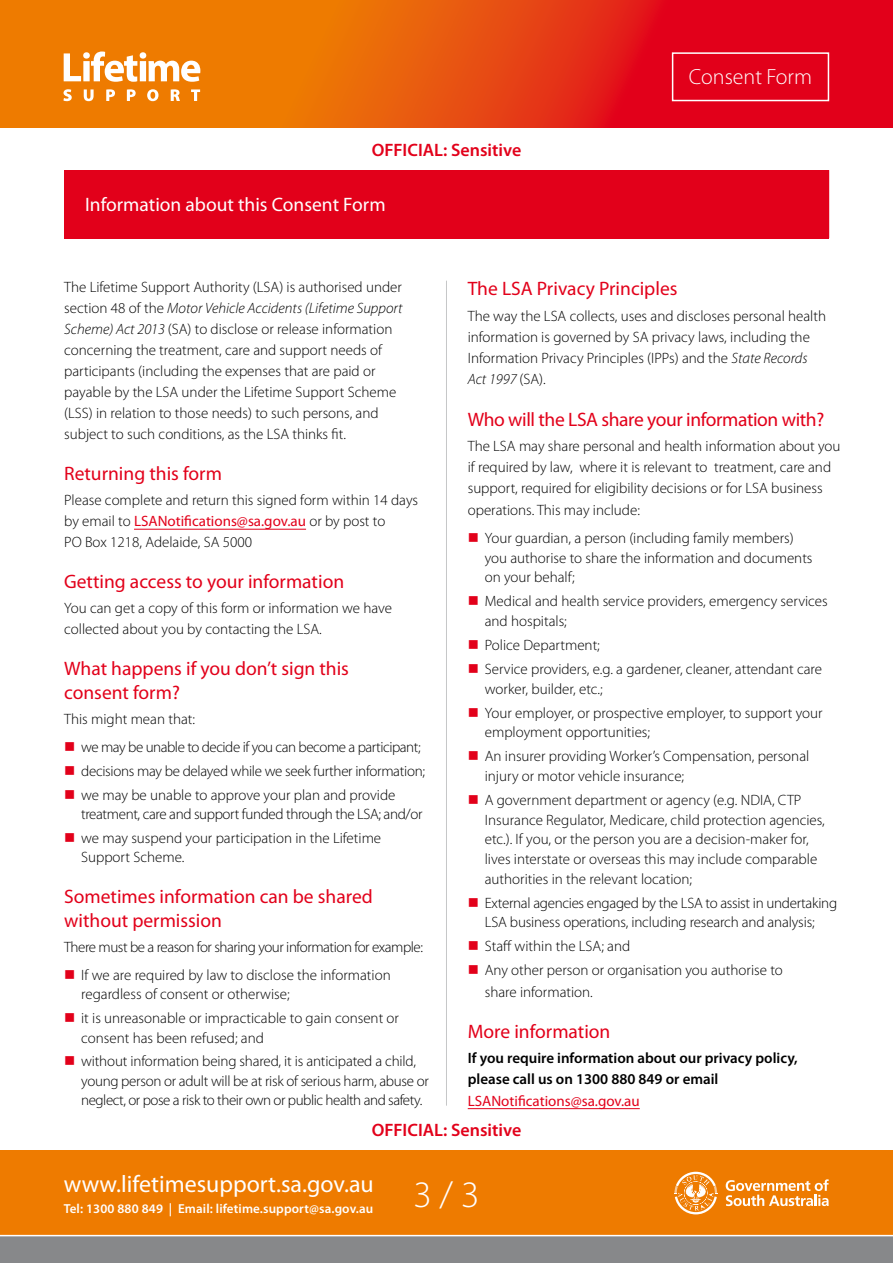
<style>
.page{position:relative;width:893px;height:1263px;background:#fff}
.page>*{position:absolute;margin:0;border:0;box-sizing:border-box;transform-origin:0 0}
.t1{font:300 37.5px "Myriad Pro";color:#fff}
.t2{font:24px "Myriad Pro";color:#fff}
.t3{font:300 21.9px "Myriad Pro";color:#fff}
.t4{font:19.5px/23.2px "Myriad Pro";color:#e2001a}
.t5{font:19.5px "Myriad Pro";letter-spacing:-.02em;color:#e2001a}
.t6{font:19.5px "Myriad Pro";color:#fff}
.t7{font:600 18px "Myriad Pro";color:#e2001a}
.t8{font:300 15px/21px "Myriad Pro";color:#000}
.t9{font:300 15px/23.7px "Myriad Pro";letter-spacing:-.02em;color:#000}
.t10{font:300 15px/28px "Myriad Pro";letter-spacing:-.03em;color:#000}
.t11{font:300 15px/23.7px "Myriad Pro";letter-spacing:-.025em;color:#000}
.t12{font:600 15px/21.1px "Myriad Pro";color:#000}
.t13{font:15px "Myriad Pro";color:#e2001a}
.t14{font:600 13.05px "Myriad Pro";letter-spacing:.01em;color:#fff}
.s1{font-style:italic}
.s2{font-weight:400;color:#e2001a}
</style>
<div class="page">
<div style="left:0;top:1150px;width:893px;height:85px;background:#ee7b00"></div>
<div style="left:0;top:1236px;width:893px;height:27px;background:#87888a"></div>
<svg style="left:726px;top:1179px;width:103px;height:27px"></svg>
<svg style="left:674px;top:1172px;width:43px;height:42px"></svg>
<svg style="left:0;top:0;width:893px;height:128px;background:#e7440e"></svg>
<svg style="left:64px;top:51px;width:136px;height:31px"></svg>
<svg style="left:63px;top:89px;width:137px;height:12px"></svg>
<div style="left:672px;top:52px;width:157px;height:49px;border:2px solid #fff"></div>
<hr style="left:134px;top:529px;width:172px;height:1px;background:#e2001a">
<hr style="left:468px;top:1108px;width:172px;height:1px;background:#e2001a">
<hr style="left:446px;top:281px;width:1px;height:825px;background:#c6c7c8">
<div style="left:64px;top:170px;width:764px;height:68px;background:#e2001a"></div>
<hr style="left:828px;top:170px;width:1px;height:68px;background:#e2001a">
<p class="t7" style="left:372px;top:140px;width:151px">OFFICIAL: Sensitive</p>
<h3 class="t6" style="left:85px;top:194px;width:302px">Information about this Consent Form</h3>
<h3 class="t3" style="left:689px;top:64px;width:125px">Consent Form</h3>
<p class="t8" style="left:64px;top:277px;width:340px">The Lifetime Support Authority (LSA) is authorised under section 48 of the <span class="s1">Motor Vehicle Accidents (Lifetime Support Scheme) Act 2013</span> (SA) to disclose or release information concerning the treatment, care and support needs of participants (including the expenses that are paid or payable by the LSA under the Lifetime Support Scheme (LSS) in relation to those needs) to such persons, and subject to such conditions, as the LSA thinks fit.</p>
<h3 class="t4" style="left:64px;top:462px;width:159px">Returning this form</h3>
<p class="t8" style="left:64px;top:490px;width:356px">Please complete and return this signed form within 14 days by email to <span class="s2">LSANotifications@sa.gov.au</span> or by post to<br>PO Box 1218, Adelaide, SA 5000</p>
<h3 class="t4" style="left:64px;top:570px;width:282px">Getting access to your information</h3>
<p class="t8" style="left:64px;top:598px;width:329px">You can get a copy of this form or information we have collected about you by contacting the LSA.</p>
<h3 class="t4" style="left:64px;top:658px;width:286px">What happens if you don’t sign this consent form?</h3>
<p class="t10" style="left:81px;top:705px;width:341px;text-indent:-17px">This might mean that:<br>we may be unable to decide if you can become a participant;</p>
<p class="t9" style="left:81px;top:759px;width:345px">decisions may be delayed while we seek further information; we may be unable to approve your plan and provide</p>
<p class="t11" style="left:81px;top:802px;width:343px">treatment, care and support funded through the LSA; and/or we may suspend your participation in the Lifetime</p>
<p class="t8" style="left:81px;top:847px;width:105px">Support Scheme.</p>
<h3 class="t4" style="left:64px;top:885px;width:310px">Sometimes information can be shared without permission</h3>
<p class="t10" style="left:81px;top:933px;width:343px;text-indent:-17px">There must be a reason for sharing your information for example:<br>If we are required by law to disclose the information</p>
<p class="t8" style="left:81px;top:983px;width:319px;line-height:23.7px">regardless of consent or otherwise;<br>it is unreasonable or impracticable to gain consent or</p>
<p class="t8" style="left:81px;top:1026px;width:336px;line-height:23.7px">consent has been refused; and<br>without information being shared, it is anticipated a child,</p>
<p class="t9" style="left:81px;top:1071px;width:349px;line-height:19.5px">young person or adult will be at risk of serious harm, abuse or neglect, or pose a risk to their own or public health and safety.</p>
<h3 class="t4" style="left:468px;top:277px;width:211px">The LSA Privacy Principles</h3>
<p class="t8" style="left:468px;top:305px;width:360px">The way the LSA collects, uses and discloses personal health information is governed by SA privacy laws, including the Information Privacy Principles (IPPs) and the <span class="s1">State Records Act 1997</span> (SA).</p>
<h3 class="t5" style="left:468px;top:408px;width:358px">Who will the LSA share your information with?</h3>
<p class="t8" style="left:468px;top:436px;width:374px">The LSA may share personal and health information about you if required by law, where it is relevant to treatment, care and support, required for eligibility decisions or for LSA business operations. This may include:</p>
<p class="t8" style="left:485px;top:528px;width:329px;line-height:19.6px">Your guardian, a person (including family members) you authorise to share the information and documents on your behalf;</p>
<p class="t8" style="left:485px;top:592px;width:345px;line-height:19.6px">Medical and health service providers, emergency services and hospitals;</p>
<p class="t8" style="left:485px;top:633px;width:339px;line-height:24px">Police Department;<br>Service providers, e.g. a gardener, cleaner, attendant care</p>
<p class="t8" style="left:485px;top:677px;width:339px;line-height:24px">worker, builder, etc.;<br>Your employer, or prospective employer, to support your</p>
<p class="t8" style="left:485px;top:720px;width:326px;line-height:24px">employment opportunities;<br>An insurer providing Worker’s Compensation, personal</p>
<p class="t8" style="left:485px;top:764px;width:318px;line-height:24px">injury or motor vehicle insurance;<br>A government department or agency (e.g. NDIA, CTP</p>
<p class="t8" style="left:485px;top:810px;width:342px;line-height:19.6px">Insurance Regulator, Medicare, child protection agencies, etc.). If you, or the person you are a decision-maker for, lives interstate or overseas this may include comparable authorities in the relevant location;</p>
<p class="t8" style="left:485px;top:893px;width:354px;line-height:19.6px">External agencies engaged by the LSA to assist in undertaking<br>LSA business operations, including research and analysis;</p>
<p class="t8" style="left:485px;top:935px;width:300px;line-height:24px">Staff within the LSA; and<br>Any other person or organisation you authorise to</p>
<p class="t8" style="left:485px;top:981px;width:110px">share information.</p>
<h3 class="t4" style="left:468px;top:1020px;width:144px">More information</h3>
<p class="t12" style="left:468px;top:1048px;width:331px">If you require information about our privacy policy, please call us on 1300 880 849 or email</p>
<p class="t13" style="left:468px;top:1092px;width:174px">LSANotifications@sa.gov.au</p>
<p class="t7" style="left:372px;top:1120px;width:151px">OFFICIAL: Sensitive</p>
<h2 class="t2" style="left:64px;top:1170px;width:311px">www.lifetimesupport.sa.gov.au</h2>
<p class="t14" style="left:64px;top:1201px;width:311px">Tel: 1300 880 849 | Email: lifetime.support@sa.gov.au</p>
<h1 class="t1" style="left:413px;top:1174px;width:68px">3 / 3</h1>
</div>
